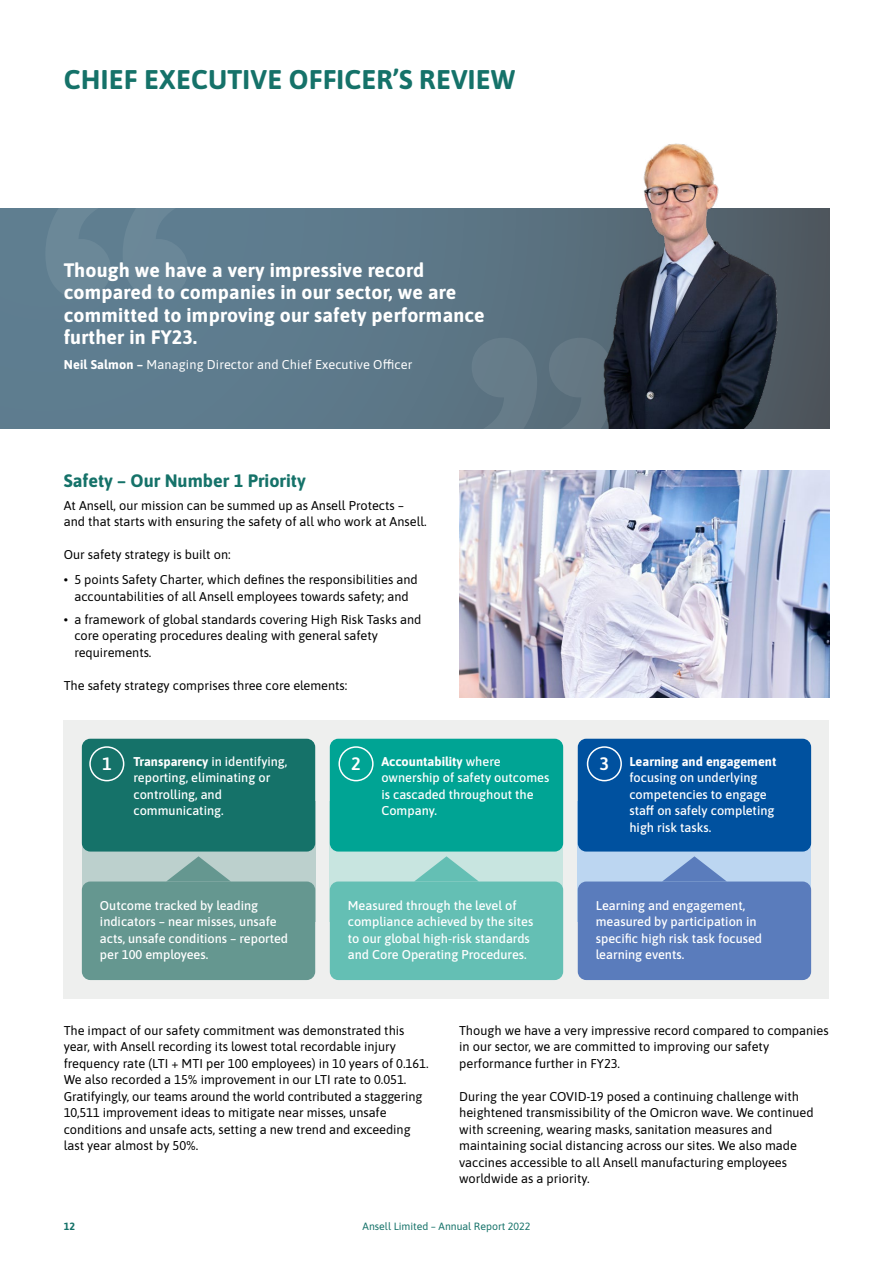
<style>
.page{position:relative;width:893px;height:1263px;background:#fff}
.page>*{position:absolute;margin:0;border:0;box-sizing:border-box;transform-origin:0 0}
.t1{font:700 27px "Asap";letter-spacing:.01em;color:#157269}
.t2{font:700 19.5px/22.5px "Asap";letter-spacing:.01em;color:#fff}
.t3{font:700 18px "Asap";color:#157269}
.t4{font:600 18px "Asap";color:#fff}
.t5{font:12.75px/16.5px "Asap";color:#000}
.t6{font:500 12.75px/16.5px "Asap";color:#fff}
.t7{font:12.75px "Asap";letter-spacing:.01em;color:#fff}
.t8{font:700 12.75px "Asap";color:#fff}
.t9{font:10.5px "Asap";color:#157269}
.t10{font:700 10.5px "Asap";color:#157269}
.s1{font-weight:700}
</style>
<div class="page">
<img style="left:459px;top:470px;width:370px;height:227px">
<svg style="left:0;top:208px;width:829px;height:220px;background:#5b7586"></svg>
<svg style="left:45px;top:208px;width:66px;height:91px;background:#678595"></svg>
<svg style="left:123px;top:208px;width:65px;height:91px;background:#668495"></svg>
<svg style="left:549px;top:338px;width:65px;height:91px;background:#617480"></svg>
<svg style="left:472px;top:338px;width:65px;height:91px;background:#627986"></svg>
<img style="left:601px;top:143px;width:177px;height:285px">
<div style="left:64px;top:720px;width:765px;height:278px;background:#eeefee"></div>
<div style="left:82px;top:801px;width:233px;height:121px;background:#bcd0cd"></div>
<div style="left:330px;top:801px;width:233px;height:121px;background:#c8e5e0"></div>
<div style="left:578px;top:801px;width:233px;height:121px;background:#bcd6f1"></div>
<div style="left:82px;top:739px;width:233px;height:112px;background:#157269;border-radius:9px"></div>
<div style="left:82px;top:881px;width:233px;height:99px;background:#659790;border-radius:9px"></div>
<div style="left:330px;top:739px;width:233px;height:112px;background:#00a494;border-radius:9px"></div>
<div style="left:330px;top:881px;width:233px;height:99px;background:#64bfb4;border-radius:9px"></div>
<div style="left:578px;top:739px;width:233px;height:112px;background:#00519f;border-radius:9px"></div>
<div style="left:578px;top:881px;width:233px;height:99px;background:#5a7cbc;border-radius:9px"></div>
<svg style="left:167px;top:856px;width:63px;height:25px"></svg>
<svg style="left:415px;top:856px;width:63px;height:25px"></svg>
<svg style="left:663px;top:856px;width:63px;height:25px"></svg>
<div style="left:89px;top:746px;width:35px;height:35px;border:2px solid #fff;border-radius:50%"></div>
<div style="left:338px;top:746px;width:36px;height:35px;border:2px solid #fff;border-radius:50%"></div>
<div style="left:587px;top:746px;width:35px;height:35px;border:2px solid #fff;border-radius:50%"></div>
<h1 class="t1" style="left:64px;top:61px;width:453px">CHIEF EXECUTIVE OFFICER’S REVIEW</h1>
<h2 class="t2" style="left:64px;top:258px;width:422px">Though we have a very impressive record compared to companies in our sector, we are committed to improving our safety performance further in FY23.</h2>
<p class="t7" style="left:64px;top:356px;width:350px"><span class="s1">Neil Salmon –</span> Managing Director and Chief Executive Officer</p>
<h3 class="t3" style="left:64px;top:468px;width:243px">Safety – Our Number 1 Priority</h3>
<p class="t5" style="left:64px;top:497px;width:364px">At Ansell, our mission can be summed up as Ansell Protects – and that starts with ensuring the safety of all who work at Ansell.</p>
<p class="t5" style="left:64px;top:546px;width:168px">Our safety strategy is built on:</p>
<p class="t5" style="left:64px;top:571px;width:355px;text-align:center">• 5 points Safety Charter, which defines the responsibilities and accountabilities of all Ansell employees towards safety; and</p>
<p class="t5" style="left:74px;top:610px;width:348px;text-indent:-11px">• a framework of global standards covering High Risk Tasks and core operating procedures dealing with general safety requirements.</p>
<p class="t5" style="left:64px;top:676px;width:285px">The safety strategy comprises three core elements:</p>
<p class="t6" style="left:134px;top:752px;width:155px"><span class="s1">Transparency</span> in identifying, reporting, eliminating or controlling, and communicating.</p>
<p class="t6" style="left:381px;top:752px;width:169px"><span class="s1">Accountability</span> where ownership of safety outcomes is cascaded throughout the<br>Company.</p>
<p class="t8" style="left:629px;top:752px;width:148px">Learning and engagement</p>
<h3 class="t4" style="left:102px;top:751px;width:11px">1</h3>
<h3 class="t4" style="left:351px;top:751px;width:11px">2</h3>
<h3 class="t4" style="left:600px;top:751px;width:11px">3</h3>
<p class="t6" style="left:629px;top:769px;width:147px">focusing on underlying competencies to engage staff on safely completing high risk tasks.</p>
<p class="t6" style="left:100px;top:896px;width:190px">Outcome tracked by leading indicators – near misses, unsafe acts, unsafe conditions – reported per 100 employees.</p>
<p class="t6" style="left:348px;top:896px;width:187px">Measured through the level of compliance achieved by the sites to our global high-risk standards and Core Operating Procedures.</p>
<p class="t6" style="left:596px;top:896px;width:168px">Learning and engagement, measured by participation in specific high risk task focused learning events.</p>
<p class="t5" style="left:64px;top:1021px;width:366px">The impact of our safety commitment was demonstrated this year, with Ansell recording its lowest total recordable injury frequency rate (LTI + MTI per 100 employees) in 10 years of 0.161.<br>We also recorded a 15% improvement in our LTI rate to 0.051.<br>Gratifyingly, our teams around the world contributed a staggering 10,511 improvement ideas to mitigate near misses, unsafe conditions and unsafe acts, setting a new trend and exceeding last year almost by 50%.</p>
<p class="t5" style="left:459px;top:1021px;width:371px">Though we have a very impressive record compared to companies in our sector, we are committed to improving our safety performance further in FY23.</p>
<p class="t5" style="left:459px;top:1087px;width:356px">During the year COVID-19 posed a continuing challenge with heightened transmissibility of the Omicron wave. We continued with screening, wearing masks, sanitation measures and maintaining social distancing across our sites. We also made vaccines accessible to all Ansell manufacturing employees worldwide as a priority.</p>
<p class="t10" style="left:64px;top:1219px;width:13px">12</p>
<p class="t9" style="left:363px;top:1219px;width:169px">Ansell Limited – Annual Report 2022</p>
</div>
